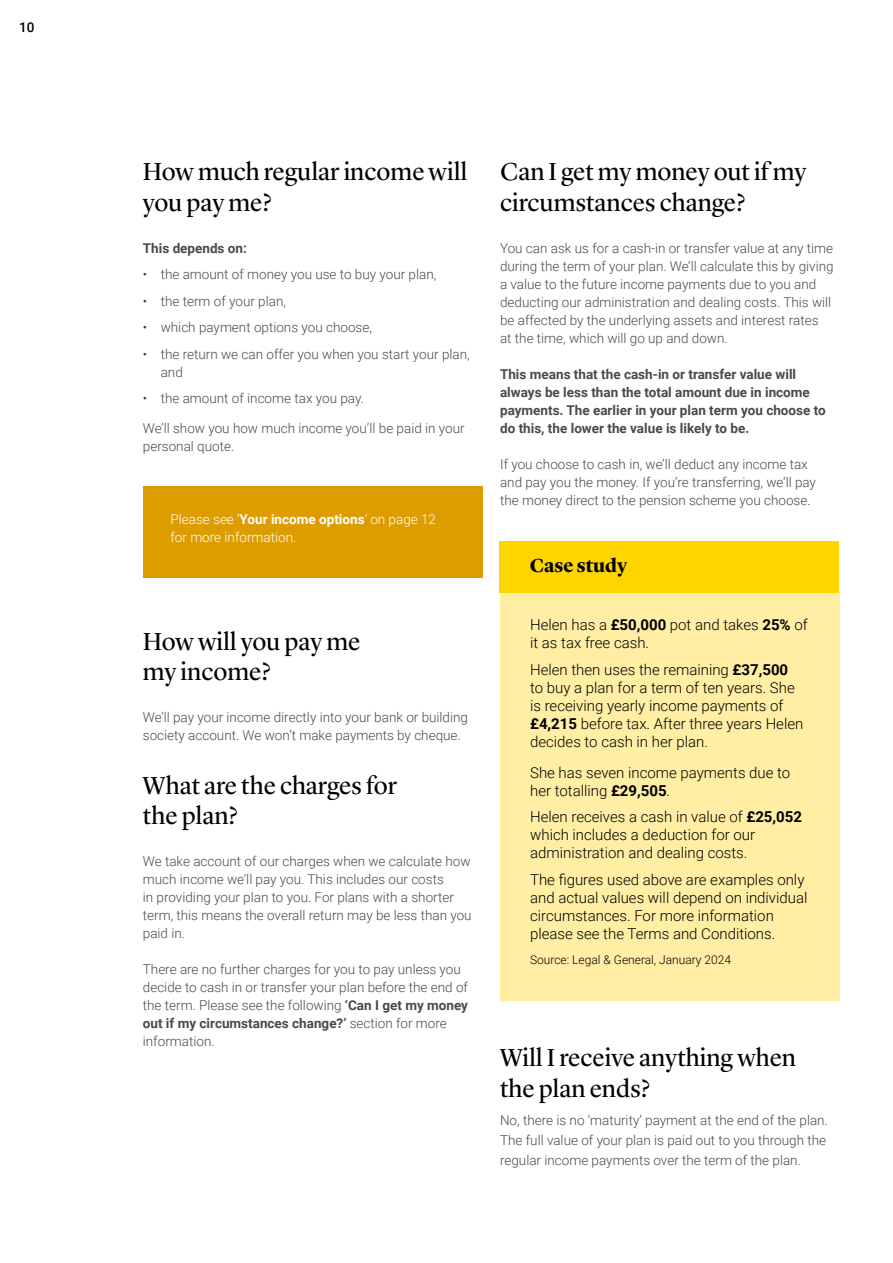
<style>
.page{position:relative;width:893px;height:1263px;background:#fff}
.page>*{position:absolute;margin:0;border:0;box-sizing:border-box;transform-origin:0 0}
.H3_Subhead{font:25.5px/30.6px "Lyon Display";color:#000}
.Pullout_2nd_title{font:700 19.5px "Lyon Display";color:#000}
.Pullout_body_bk_10pt{font:300 15px/18px "Roboto";color:#000}
.Body_9_12{font:300 13.5px/18px "Roboto";color:#4a4a49}
.Body_9_12-2{font:700 13.5px/18px "Roboto";color:#4a4a49}
.Body_9_12-3{font:300 13.5px/18px "Roboto";color:#fff}
.Body_Bold_9_12_with_space_after{font:700 13.5px "Roboto";color:#4a4a49}
.t1{font:500 13.5px "Roboto";color:#000}
.Body_sm_8_11__legal__Bk{font:300 12px "Roboto";color:#000}
.s1{color:#005629}
.s2{font-weight:700}
</style>
<div class="page">
<div style="left:143px;top:486px;width:339px;height:91px;background:#dd9c00"></div>
<div style="left:500px;top:591px;width:339px;height:410px;background:#ffeea4"></div>
<div style="left:499px;top:541px;width:340px;height:52px;background:#ffd500"></div>
<p class="t1" style="left:19px;top:17px;width:17px">10</p>
<p class="H3_Subhead" style="left:143px;top:155px;width:326px">How much regular income will you pay me?</p>
<p class="Body_Bold_9_12_with_space_after" style="left:143px;top:238px;width:106px">This depends on:</p>
<p class="Body_9_12" style="left:143px;top:265px;width:295px"><span class="s1">•</span> the amount of money you use to buy your plan,</p>
<p class="Body_9_12" style="left:143px;top:291px;width:145px"><span class="s1">•</span> the term of your plan,</p>
<p class="Body_9_12" style="left:143px;top:318px;width:231px"><span class="s1">•</span> which payment options you choose,</p>
<p class="Body_9_12" style="left:161px;top:344px;width:310px;text-indent:-18px"><span class="s1">•</span> the return we can offer you when you start your plan, and</p>
<p class="Body_9_12" style="left:143px;top:389px;width:223px"><span class="s1">•</span> the amount of income tax you pay.</p>
<p class="Body_9_12" style="left:143px;top:419px;width:323px">We’ll show you how much income you’ll be paid in your personal quote.</p>
<p class="Body_9_12-3" style="left:171px;top:510px;width:267px">Please see ‘<span class="s2">Your income options</span>’ on page 12 for more information.</p>
<p class="H3_Subhead" style="left:143px;top:624px;width:219px">How will you pay me my income?</p>
<p class="Body_9_12" style="left:143px;top:707px;width:327px">We’ll pay your income directly into your bank or building society account. We won’t make payments by cheque.</p>
<p class="H3_Subhead" style="left:143px;top:768px;width:256px">What are the charges for the plan?</p>
<p class="Body_9_12" style="left:143px;top:852px;width:330px">We take account of our charges when we calculate how much income we’ll pay you. This includes our costs<br>in providing your plan to you. For plans with a shorter term, this means the overall return may be less than you paid in.</p>
<p class="Body_9_12" style="left:143px;top:960px;width:327px">There are no further charges for you to pay unless you decide to cash in or transfer your plan before the end of the term. Please see the following <span class="s2">‘Can I get my money out if my circumstances change?’</span> section for more information.</p>
<p class="H3_Subhead" style="left:500px;top:155px;width:308px">Can I get my money out if my circumstances change?</p>
<p class="Body_9_12" style="left:500px;top:238px;width:335px">You can ask us for a cash-in or transfer value at any time during the term of your plan. We’ll calculate this by giving a value to the future income payments due to you and deducting our administration and dealing costs. This will be affected by the underlying assets and interest rates<br>at the time, which will go up and down.</p>
<p class="Body_9_12-2" style="left:500px;top:365px;width:327px">This means that the cash-in or transfer value will always be less than the total amount due in income payments. The earlier in your plan term you choose to do this, the lower the value is likely to be.</p>
<p class="Body_9_12" style="left:500px;top:455px;width:317px">If you choose to cash in, we’ll deduct any income tax and pay you the money. If you’re transferring, we’ll pay the money direct to the pension scheme you choose.</p>
<p class="Pullout_2nd_title" style="left:530px;top:551px;width:99px">Case study</p>
<p class="Pullout_body_bk_10pt" style="left:530px;top:616px;width:279px">Helen has a <span class="s2">£50,000</span> pot and takes <span class="s2">25%</span> of it as tax free cash.</p>
<p class="Pullout_body_bk_10pt" style="left:530px;top:660px;width:275px">Helen then uses the remaining <span class="s2">£37,500 </span>to buy a plan for a term of ten years. She is receiving yearly income payments of <span class="s2">£4,215</span> before tax. After three years Helen decides to cash in her plan.</p>
<p class="Pullout_body_bk_10pt" style="left:530px;top:763px;width:262px">She has seven income payments due to her totalling <span class="s2">£29,505</span>.</p>
<p class="Pullout_body_bk_10pt" style="left:530px;top:807px;width:273px">Helen receives a cash in value of <span class="s2">£25,052 </span>which includes a deduction for our administration and dealing costs.</p>
<p class="Pullout_body_bk_10pt" style="left:530px;top:870px;width:279px">The figures used above are examples only and actual values will depend on individual circumstances. For more information please see the Terms and Conditions.</p>
<p class="Body_sm_8_11__legal__Bk" style="left:530px;top:951px;width:202px">Source: Legal &amp; General, January 2024</p>
<p class="H3_Subhead" style="left:500px;top:1040px;width:297px">Will I receive anything when the plan ends?</p>
<p class="Body_9_12" style="left:500px;top:1110px;width:329px;line-height:19.6px">No, there is no ‘maturity’ payment at the end of the plan.<br>The full value of your plan is paid out to you through the regular income payments over the term of the plan.</p>
</div>
